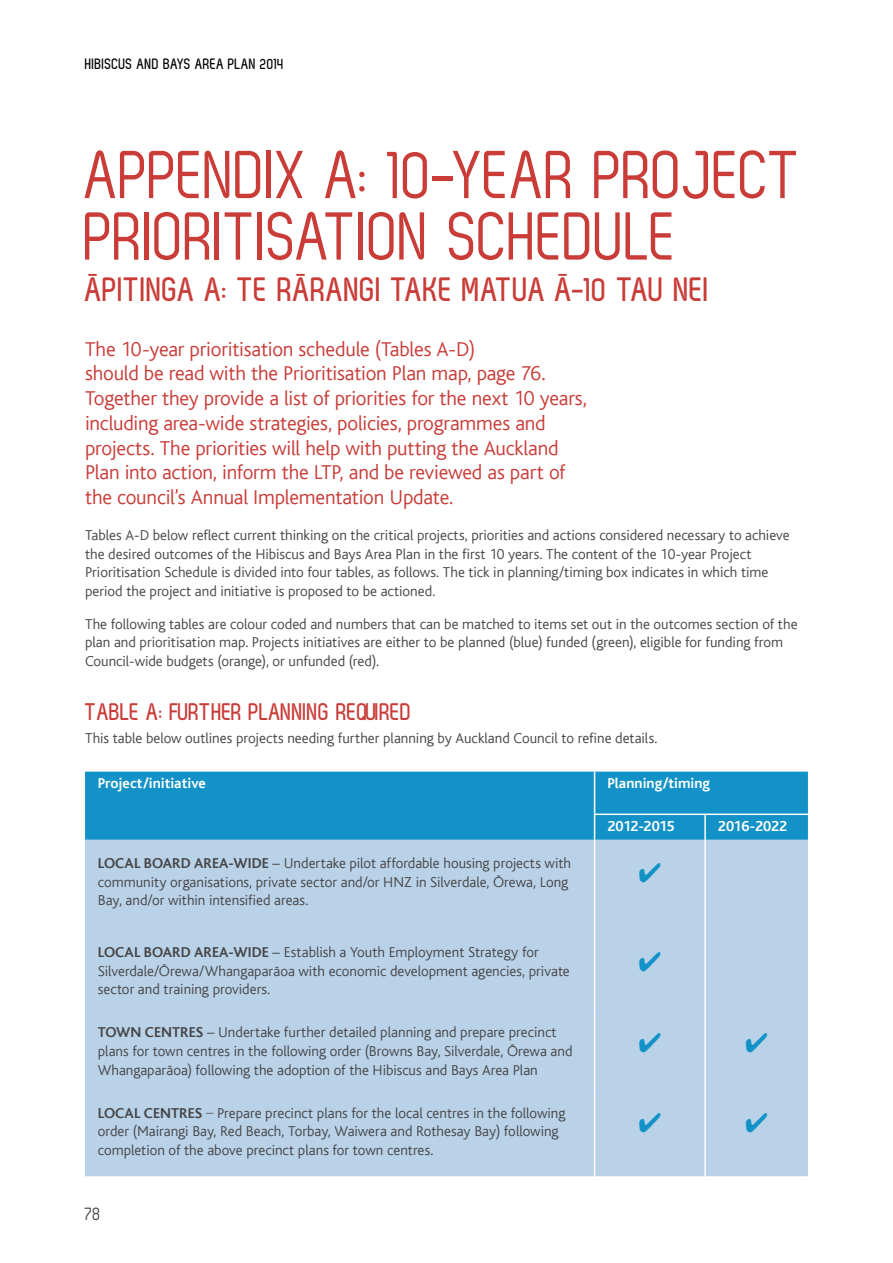
<style>
.page{position:relative;width:893px;height:1263px;background:#fff}
.page>*{position:absolute;margin:0;border:0;box-sizing:border-box;transform-origin:0 0}
.t1{font:67.5px/61.5px "AC Zag";letter-spacing:-.01em;color:#c93c38}
.t2{font:700 33.75px "AC Zag";letter-spacing:-.005em;color:#c93c38}
.t3{font:700 24px "AC Zag";color:#c93c38}
.t4{font:300 21px/24.8px "AC Bliss";letter-spacing:-.01em;color:#c93c38}
.t5{font:18px "AC Zag";color:#464648}
.t6{font:300 15px/18.8px "AC Bliss";color:#464648}
.t7{font:700 15px "AC Bliss";color:#fff}
.t8{font:700 15px "AC Zag";letter-spacing:.01em;color:#000}
.t9{font:700 15px "AC Bliss";letter-spacing:-.04em;color:#fff}
.s1{font-weight:700}
.s2{font-family:"Futura"}
</style>
<div class="page">
<div style="left:85px;top:772px;width:723px;height:68px;background:#1392c7"></div>
<div style="left:85px;top:840px;width:723px;height:336px;background:#bad2e8"></div>
<hr style="left:594px;top:840px;width:1px;height:89px;background:#fff">
<hr style="left:704px;top:840px;width:2px;height:89px;background:#fff">
<hr style="left:594px;top:929px;width:1px;height:80px;background:#fff">
<hr style="left:704px;top:929px;width:2px;height:80px;background:#fff">
<hr style="left:594px;top:1009px;width:1px;height:80px;background:#fff">
<hr style="left:704px;top:1009px;width:2px;height:80px;background:#fff">
<hr style="left:594px;top:1089px;width:1px;height:87px;background:#fff">
<hr style="left:704px;top:1089px;width:2px;height:87px;background:#fff">
<hr style="left:594px;top:772px;width:1px;height:41px;background:#fff">
<svg style="left:594px;top:815px;width:1px;height:25px"></svg>
<hr style="left:704px;top:815px;width:2px;height:25px;background:#fff">
<hr style="left:594px;top:813px;width:111px;height:2px;background:#fff">
<hr style="left:705px;top:813px;width:103px;height:2px;background:#fff">
<svg style="left:639px;top:863px;width:21px;height:19px"></svg>
<svg style="left:639px;top:952px;width:21px;height:20px"></svg>
<svg style="left:639px;top:1032px;width:21px;height:20px"></svg>
<svg style="left:746px;top:1032px;width:21px;height:20px"></svg>
<svg style="left:639px;top:1113px;width:21px;height:19px"></svg>
<svg style="left:746px;top:1113px;width:21px;height:19px"></svg>
<p class="t8" style="left:85px;top:55px;width:200px">HIBISCUS AND BAYS AREA PLAN 2014</p>
<h1 class="t1" style="left:85px;top:144px;width:719px">APPENDIX A: 10-YEAR PROJECT<br>PRIORITISATION SCHEDULE</h1>
<h2 class="t2" style="left:85px;top:271px;width:626px">ĀPITINGA A: TE RĀRANGI TAKE MATUA Ā-10 TAU NEI</h2>
<p class="t4" style="left:85px;top:337px;width:503px">The 10-year prioritisation schedule (Tables A-D)<br>should be read with the Prioritisation Plan map, page 76.<br>Together they provide a list of priorities for the next 10 years, including area-wide strategies, policies, programmes and projects. The priorities will help with putting the Auckland Plan into action, inform the LTP, and be reviewed as part of the council’s Annual Implementation Update.</p>
<p class="t6" style="left:85px;top:526px;width:706px">Tables A-D below reflect current thinking on the critical projects, priorities and actions considered necessary to achieve the desired outcomes of the Hibiscus and Bays Area Plan in the first 10 years. The content of the 10-year Project Prioritisation Schedule is divided into four tables, as follows. The tick in planning/timing box indicates in which time period the project and initiative is proposed to be actioned.</p>
<p class="t6" style="left:85px;top:615px;width:714px">The following tables are colour coded and numbers that can be matched to items set out in the outcomes section of the plan and prioritisation map. Projects initiatives are either to be planned (blue) funded (green), eligible for funding from<br>Council-wide budgets (orange), or unfunded (red).</p>
<h3 class="t3" style="left:85px;top:698px;width:328px">TABLE A: FURTHER PLANNING REQUIRED</h3>
<p class="t6" style="left:85px;top:729px;width:574px">This table below outlines projects needing further planning by Auckland Council to refine details.</p>
<p class="t7" style="left:98px;top:775px;width:110px">Project/initiative</p>
<p class="t7" style="left:607px;top:775px;width:104px">Planning/timing</p>
<p class="t9" style="left:607px;top:818px;width:69px">2012-2015</p>
<p class="t7" style="left:718px;top:818px;width:71px">2016-2022</p>
<p class="t6" style="left:98px;top:854px;width:475px"><span class="s1">LOCAL BOARD AREA-WIDE</span> – Undertake pilot affordable housing projects with community organisations, private sector and/or HNZ in Silverdale, Ōrewa, Long<br>Bay, and/or within intensified areas.</p>
<p class="t6" style="left:98px;top:943px;width:474px"><span class="s1">LOCAL BOARD AREA-WIDE</span> – Establish a Youth Employment Strategy for<br>Silverdale/Ōrewa/Whangaparāoa with economic development agencies, private sector and training providers.</p>
<p class="t6" style="left:98px;top:1023px;width:476px"><span class="s1">TOWN CENTRES</span> – Undertake further detailed planning and prepare precinct plans for town centres in the following order (Browns Bay, Silverdale, Ōrewa and<br>Whangaparāoa) following the adoption of the Hibiscus and Bays Area Plan</p>
<p class="t6" style="left:98px;top:1103px;width:469px"><span class="s1">LOCAL CENTRES</span> <span class="s2">–</span> Prepare precinct plans for the local centres in the following order (Mairangi Bay, Red Beach, Torbay, Waiwera and Rothesay Bay) following completion of the above precinct plans for town centres.</p>
<p class="t5" style="left:85px;top:1204px;width:17px">78</p>
</div>
